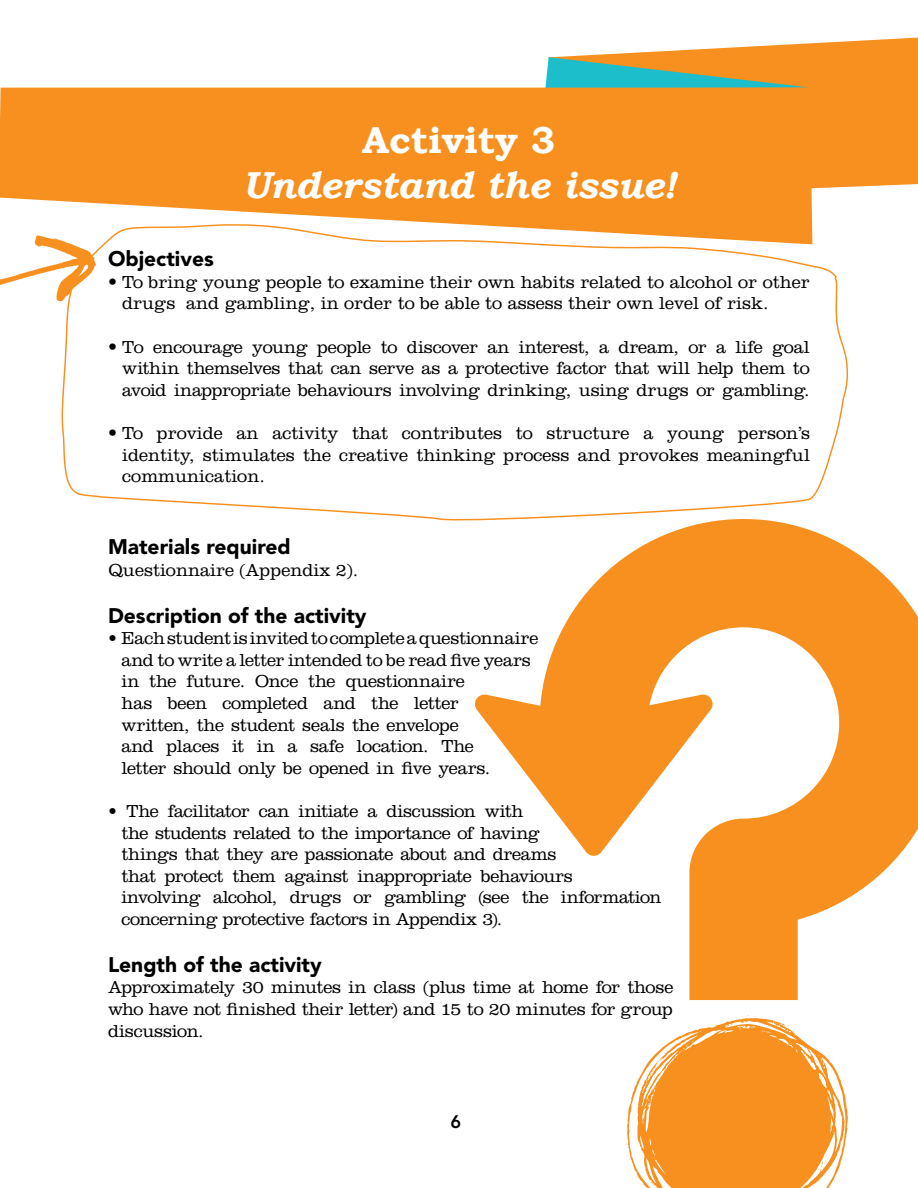
<style>
.page{position:relative;width:918px;height:1188px;background:#fff}
.page>*{position:absolute;margin:0;border:0;box-sizing:border-box;transform-origin:0 0}
.t1{font:italic 700 37.5px "Bookman Old Style";letter-spacing:-.005em;color:#fff}
.t2{font:700 37.5px "Bookman Old Style";color:#fff}
.t3{font:900 21px "Avenir";color:#000}
.t4{font:300 18px/21.6px "Clarendon";letter-spacing:-.01em;color:#000}
.t5{font:800 18px "Avenir";color:#000}
.s1{font-family:"Avenir";font-weight:900}
</style>
<div class="page">
<svg style="left:556px;top:38px;width:362px;height:151px;fill:#f7901e"></svg>
<svg style="left:545px;top:57px;width:265px;height:31px;background:#8ca774"></svg>
<div style="left:0;top:88px;width:812px;height:136px;background:#f7901e"></div>
<svg style="left:0;top:235px;width:61px;height:67px"></svg>
<svg style="left:475px;top:525px;width:443px;height:475px"></svg>
<svg style="left:627px;top:1015px;width:221px;height:173px"></svg>
<svg style="left:61px;top:224px;width:787px;height:301px"></svg>
<h1 class="t2" style="left:362px;top:118px;width:195px">Activity 3</h1>
<h1 class="t1" style="left:243px;top:163px;width:434px">Understand the issue!</h1>
<p class="t3" style="left:108px;top:246px;width:107px">Objectives</p>
<p class="t4" style="left:122px;top:271px;width:689px;text-indent:-14px"><span class="s1">•</span> To bring young people to examine their own habits related to alcohol or other drugs and gambling, in order to be able to assess their own level of risk.</p>
<p class="t4" style="left:122px;top:336px;width:689px;text-align:justify;text-indent:-14px"><span class="s1">•</span> To encourage young people to discover an interest, a dream, or a life goal within themselves that can serve as a protective factor that will help them to avoid inappropriate behaviours involving drinking, using drugs or gambling.</p>
<p class="t4" style="left:122px;top:422px;width:689px;text-align:justify;text-indent:-14px"><span class="s1">•</span> To provide an activity that contributes to structure a young person’s identity, stimulates the creative thinking process and provokes meaningful communication.</p>
<p class="t3" style="left:108px;top:534px;width:184px">Materials required</p>
<p class="t4" style="left:108px;top:559px;width:252px">Questionnaire (Appendix 2).</p>
<p class="t3" style="left:108px;top:603px;width:260px">Description of the activity</p>
<p class="t4" style="left:122px;top:627px;width:418px;text-indent:-14px">• Each student is invited to complete a questionnaire and to write a letter intended to be read five years in the future. Once the questionnaire<br>has been completed and the letter<br>written, the student seals the envelope<br>and places it in a safe location. The<br>letter should only be opened in five years.</p>
<p class="t4" style="left:122px;top:800px;width:541px;text-indent:-14px">• The facilitator can initiate a discussion with<br>the students related to the importance of having<br>things that they are passionate about and dreams<br>that protect them against inappropriate behaviours<br>involving alcohol, drugs or gambling (see the information concerning protective factors in Appendix 3).</p>
<p class="t3" style="left:108px;top:952px;width:215px">Length of the activity</p>
<p class="t4" style="left:108px;top:976px;width:567px;text-align:justify">Approximately 30 minutes in class (plus time at home for those who have not finished their letter) and 15 to 20 minutes for group discussion.</p>
<p class="t5" style="left:450px;top:1111px;width:12px">6</p>
</div>
